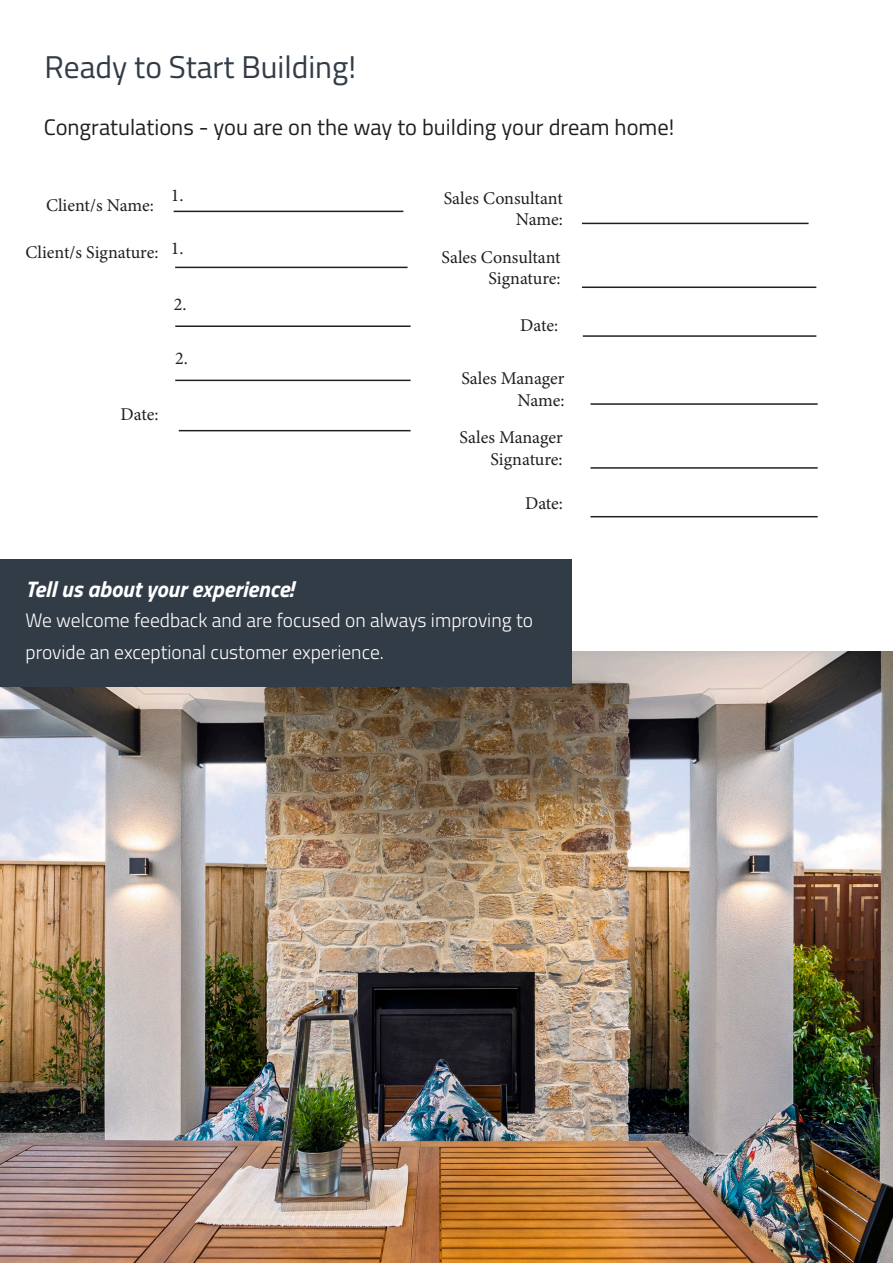
<style>
.page{position:relative;width:893px;height:1263px;background:#fff}
.page>*{position:absolute;margin:0;border:0;box-sizing:border-box;transform-origin:0 0}
.t1{font:31.5px "Titillium Web";color:#323c47}
.t2{font:22.5px "Titillium Web";color:#231f20}
.t3{font:italic 700 22.5px "Titillium Web";color:#fff}
.t4{font:300 19.5px "Titillium Web";color:#fff}
.t5{font:18px/21.6px "Minion Pro";letter-spacing:-.005em;color:#231f20;text-align:right}
</style>
<div class="page">
<img style="left:0;top:651px;width:893px;height:611px">
<hr style="left:590px;top:467px;width:228px;height:2px;background:#231f20">
<hr style="left:590px;top:403px;width:228px;height:2px;background:#231f20">
<hr style="left:590px;top:516px;width:228px;height:1px;background:#231f20">
<hr style="left:582px;top:286px;width:234px;height:2px;background:#231f20">
<hr style="left:582px;top:223px;width:227px;height:1px;background:#231f20">
<hr style="left:583px;top:335px;width:233px;height:2px;background:#231f20">
<hr style="left:174px;top:211px;width:229px;height:1px;background:#231f20">
<hr style="left:175px;top:267px;width:233px;height:1px;background:#231f20">
<hr style="left:179px;top:430px;width:232px;height:1px;background:#231f20">
<hr style="left:175px;top:325px;width:236px;height:2px;background:#231f20">
<hr style="left:175px;top:380px;width:236px;height:1px;background:#231f20">
<div style="left:0;top:559px;width:571px;height:128px;background:#323c47"></div>
<p class="t1" style="left:45px;top:44px;width:313px">Ready to Start Building!</p>
<p class="t2" style="left:44px;top:111px;width:632px">Congratulations - you are on the way to building your dream home!</p>
<p class="t5" style="left:46px;top:194px;width:109px">Client/s Name:</p>
<p class="t5" style="left:26px;top:242px;width:134px">Client/s Signature:</p>
<p class="t5" style="left:171px;top:184px;width:14px">1.</p>
<p class="t5" style="left:171px;top:237px;width:14px">1.</p>
<p class="t5" style="left:174px;top:293px;width:14px">2.</p>
<p class="t5" style="left:175px;top:348px;width:14px">2.</p>
<p class="t5" style="left:121px;top:403px;width:40px">Date:</p>
<p class="t5" style="left:444px;top:187px;width:121px">Sales Consultant<br>Name:</p>
<p class="t5" style="left:441px;top:246px;width:121px">Sales Consultant<br>Signature:</p>
<p class="t5" style="left:520px;top:314px;width:40px">Date:</p>
<p class="t5" style="left:461px;top:368px;width:105px">Sales Manager<br>Name:</p>
<p class="t5" style="left:460px;top:427px;width:105px">Sales Manager<br>Signature:</p>
<p class="t5" style="left:525px;top:492px;width:40px">Date:</p>
<p class="t3" style="left:26px;top:571px;width:269px">Tell us about your experience!</p>
<p class="t4" style="left:26px;top:606px;width:509px">We welcome feedback and are focused on always improving to</p>
<p class="t4" style="left:26px;top:638px;width:360px">provide an exceptional customer experience.</p>
</div>
